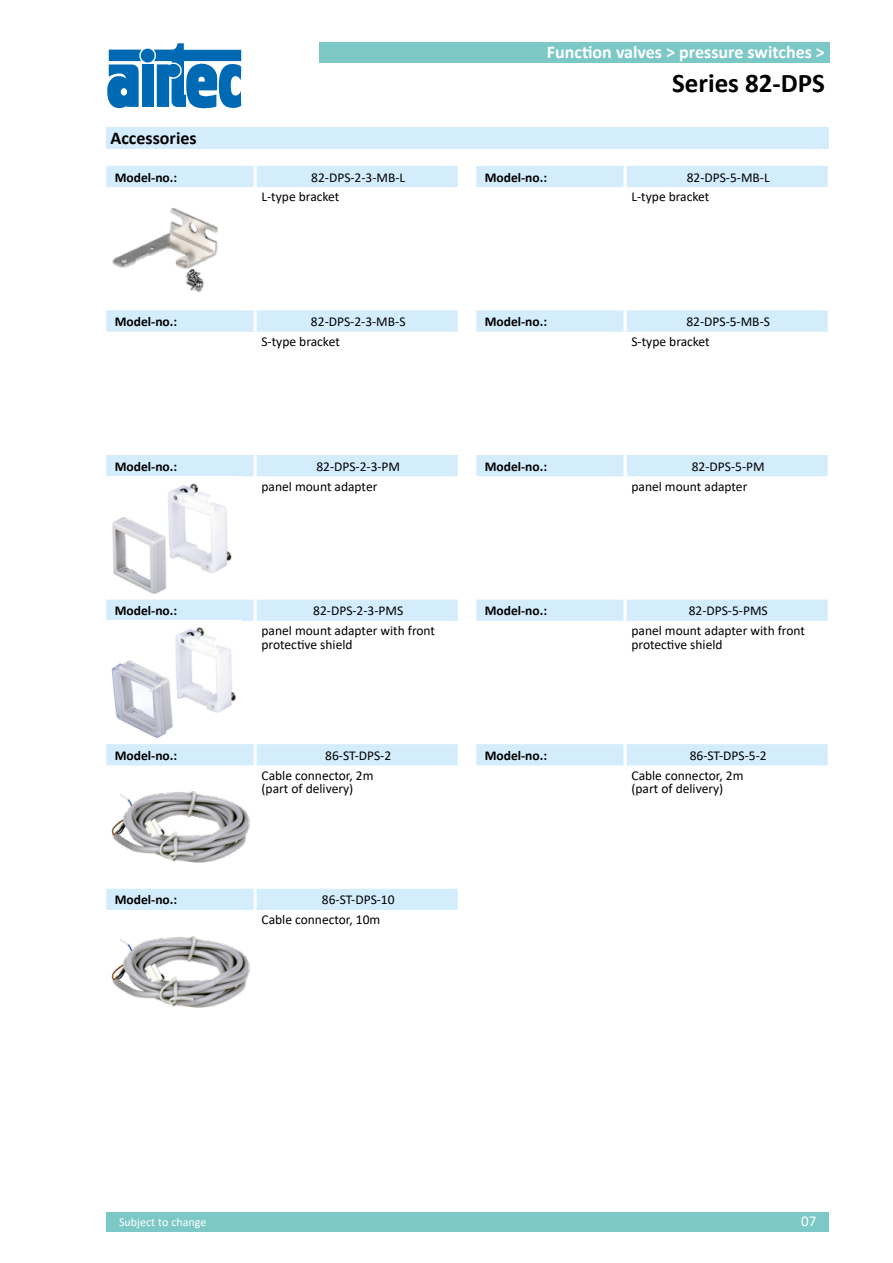
<style>
.page{position:relative;width:893px;height:1263px;background:#fff}
.page>*{position:absolute;margin:0;border:0;box-sizing:border-box;transform-origin:0 0}
.t1{font:700 27px "Calibri";color:#000}
.t2{font:700 18px "Calibri";color:#fff}
.t3{font:700 18px "Calibri";color:#000}
.t4{font:15px "Calibri";color:#fff}
.t5{font:13.5px/20px "Calibri";color:#000}
.t6{font:700 13.5px "Calibri";color:#000}
.t7{font:12px "Calibri";color:#fff}
</style>
<div class="page">
<div style="left:141px;top:49px;width:14px;height:14px;background:#0069b4;border-radius:50%"></div>
<div style="left:142px;top:64px;width:12px;height:43px;background:#0069b4"></div>
<svg style="left:107px;top:50px;width:35px;height:59px"></svg>
<svg style="left:154px;top:43px;width:87px;height:66px"></svg>
<div style="left:106px;top:1212px;width:723px;height:19px;background:#7cc8c7"></div>
<div style="left:319px;top:43px;width:510px;height:20px;background:#7cc8c7"></div>
<div style="left:106px;top:128px;width:723px;height:21px;background:#d4edfc"></div>
<svg style="left:106px;top:166px;width:352px;height:744px"></svg>
<hr style="left:254px;top:187px;width:3px;height:123px;background:#fff">
<hr style="left:254px;top:310px;width:3px;height:22px;background:#fff">
<hr style="left:254px;top:332px;width:3px;height:123px;background:#fff">
<hr style="left:254px;top:476px;width:3px;height:124px;background:#fff">
<hr style="left:254px;top:621px;width:3px;height:123px;background:#fff">
<hr style="left:254px;top:744px;width:3px;height:21px;background:#fff">
<hr style="left:254px;top:765px;width:3px;height:124px;background:#fff">
<hr style="left:254px;top:889px;width:3px;height:21px;background:#fff">
<hr style="left:254px;top:166px;width:3px;height:21px;background:#fff">
<hr style="left:254px;top:455px;width:3px;height:21px;background:#fff">
<hr style="left:254px;top:600px;width:3px;height:21px;background:#fff">
<img style="left:106px;top:203px;width:118px;height:90px">
<img style="left:106px;top:476px;width:131px;height:122px">
<img style="left:106px;top:621px;width:135px;height:121px">
<img style="left:106px;top:783px;width:148px;height:88px">
<img style="left:111px;top:936px;width:139px;height:72px">
<svg style="left:476px;top:166px;width:352px;height:599px"></svg>
<hr style="left:624px;top:187px;width:3px;height:123px;background:#fff">
<hr style="left:624px;top:310px;width:3px;height:22px;background:#fff">
<hr style="left:624px;top:332px;width:3px;height:123px;background:#fff">
<hr style="left:624px;top:476px;width:3px;height:124px;background:#fff">
<hr style="left:624px;top:621px;width:3px;height:123px;background:#fff">
<hr style="left:624px;top:744px;width:3px;height:21px;background:#fff">
<hr style="left:624px;top:166px;width:3px;height:21px;background:#fff">
<hr style="left:624px;top:455px;width:3px;height:21px;background:#fff">
<hr style="left:624px;top:600px;width:3px;height:21px;background:#fff">
<h2 class="t3" style="left:111px;top:125px;width:88px">Accessories</h2>
<p class="t6" style="left:115px;top:167px;width:64px">Model-no.:</p>
<p class="t5" style="left:261px;top:167px;width:145px;text-indent:50px">82-DPS-2-3-MB-L<br>L-type bracket</p>
<p class="t6" style="left:115px;top:312px;width:64px">Model-no.:</p>
<p class="t5" style="left:261px;top:311px;width:146px;text-indent:49px">82-DPS-2-3-MB-S<br>S-type bracket</p>
<p class="t6" style="left:115px;top:457px;width:64px">Model-no.:</p>
<p class="t5" style="left:261px;top:456px;width:140px;text-indent:55px">82-DPS-2-3-PM panel mount adapter</p>
<p class="t6" style="left:115px;top:601px;width:64px">Model-no.:</p>
<p class="t5" style="left:261px;top:600px;width:175px;text-indent:52px">82-DPS-2-3-PMS panel mount adapter with front</p>
<p class="t5" style="left:261px;top:634px;width:93px">protective shield</p>
<p class="t6" style="left:115px;top:746px;width:64px">Model-no.:</p>
<p class="t5" style="left:261px;top:745px;width:131px;text-indent:64px">86-ST-DPS-2<br>Cable connector, 2m</p>
<p class="t5" style="left:261px;top:778px;width:93px">(part of delivery)</p>
<p class="t6" style="left:115px;top:890px;width:64px">Model-no.:</p>
<p class="t5" style="left:261px;top:890px;width:135px;text-indent:60px">86-ST-DPS-10<br>Cable connector, 10m</p>
<h2 class="t2" style="left:547px;top:40px;width:279px">Function valves &gt; pressure switches &gt;</h2>
<h1 class="t1" style="left:672px;top:64px;width:154px">Series 82-DPS</h1>
<p class="t6" style="left:485px;top:167px;width:64px">Model-no.:</p>
<p class="t5" style="left:631px;top:167px;width:140px;text-indent:55px">82-DPS-5-MB-L<br>L-type bracket</p>
<p class="t6" style="left:485px;top:312px;width:64px">Model-no.:</p>
<p class="t5" style="left:631px;top:311px;width:140px;text-indent:55px">82-DPS-5-MB-S<br>S-type bracket</p>
<p class="t6" style="left:485px;top:457px;width:64px">Model-no.:</p>
<p class="t5" style="left:631px;top:456px;width:135px;text-indent:60px">82-DPS-5-PM panel mount adapter</p>
<p class="t6" style="left:485px;top:601px;width:64px">Model-no.:</p>
<p class="t5" style="left:631px;top:600px;width:175px;text-indent:57px">82-DPS-5-PMS<br>panel mount adapter with front</p>
<p class="t5" style="left:631px;top:634px;width:93px">protective shield</p>
<p class="t6" style="left:485px;top:746px;width:64px">Model-no.:</p>
<p class="t5" style="left:631px;top:745px;width:137px;text-indent:58px">86-ST-DPS-5-2<br>Cable connector, 2m</p>
<p class="t5" style="left:631px;top:778px;width:93px">(part of delivery)</p>
<p class="t7" style="left:119px;top:1214px;width:89px">Subject to change</p>
<p class="t4" style="left:801px;top:1211px;width:17px">07</p>
</div>
